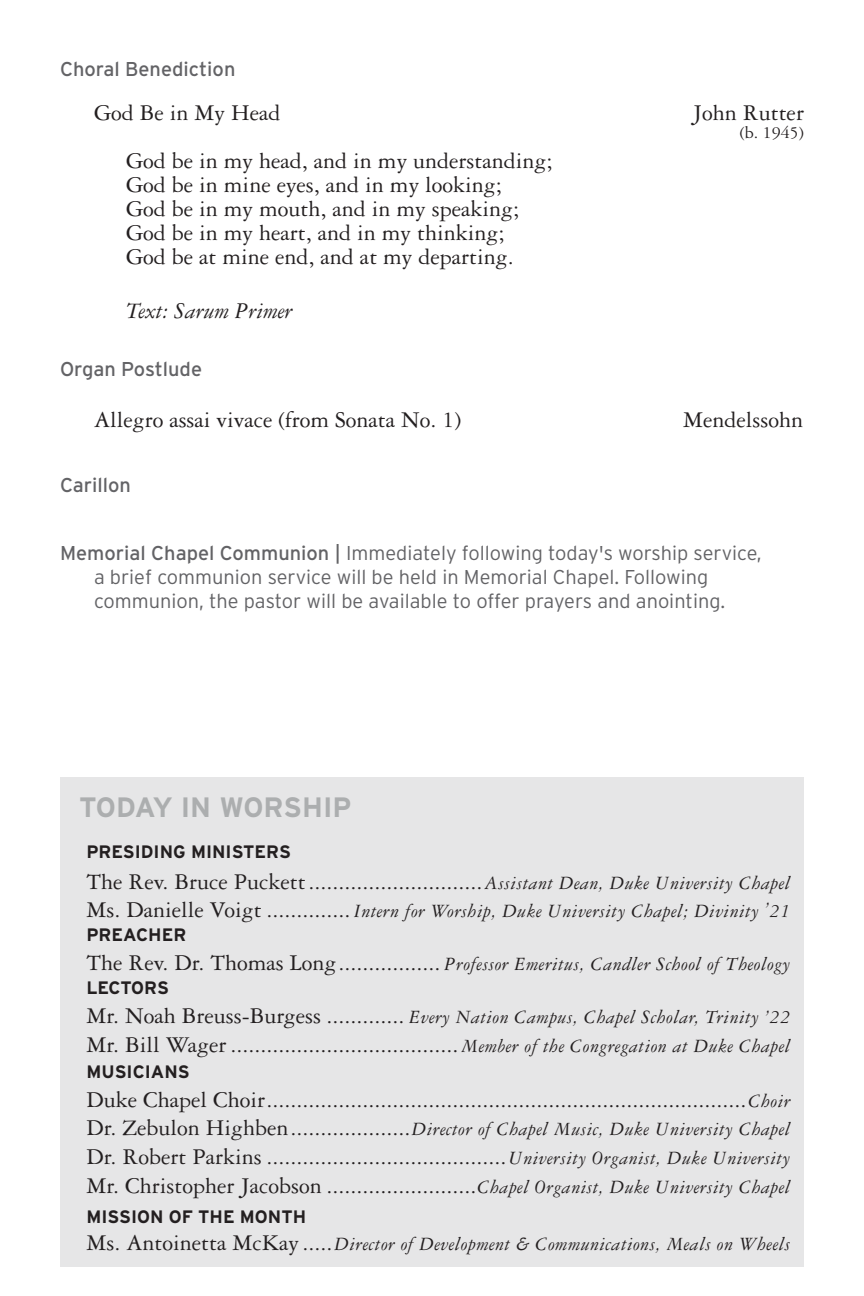
<style>
.page{position:relative;width:864px;height:1296px;background:#fff}
.page>*{position:absolute;margin:0;border:0;box-sizing:border-box;transform-origin:0 0}
.Header_1{font:700 28px "Interstate";color:#acaeaf}
.Tabbed_Leader{font:24px "Garamond 3 LT Std";color:#231f20}
.Header_2{font:24px "Garamond 3 LT Std";color:#231f20}
.Header_2-2{font:italic 24px "Garamond 3 LT Std";color:#231f20}
.Tabbed_Leader-2{font:italic 20px "Garamond 3 LT Std";letter-spacing:.025em;color:#231f20}
.Header_2-3{font:300 20px/24px "Interstate";color:#636366}
.Header_2-4{font:20px "Interstate";color:#636366}
.Tabbed_Leader-3{font:700 18px "Interstate";color:#231f20}
.Header_2-5{font:18px "Garamond 3 LT Std";color:#231f20}
.s1{font-weight:400}
.s2{font-style:italic;font-size:20px}
.s3{font-style:normal;font-size:24px}
</style>
<div class="page">
<div style="left:60px;top:778px;width:744px;height:489px;background:#e6e6e7"></div>
<p class="Header_2-4" style="left:60px;top:58px;width:177px">Choral Benediction</p>
<p class="Header_2" style="left:94px;top:100px;width:188px">God Be in My Head</p>
<p class="Header_2" style="left:693px;top:100px;width:113px">John Rutter</p>
<p class="Header_2-5" style="left:740px;top:123px;width:66px">(b. 1945)</p>
<p class="Header_2" style="left:126px;top:148px;width:428px">God be in my head, and in my understanding;</p>
<p class="Header_2" style="left:126px;top:172px;width:377px">God be in mine eyes, and in my looking;</p>
<p class="Header_2" style="left:126px;top:196px;width:395px">God be in my mouth, and in my speaking;</p>
<p class="Header_2" style="left:126px;top:220px;width:380px">God be in my heart, and in my thinking;</p>
<p class="Header_2" style="left:126px;top:244px;width:389px">God be at mine end, and at my departing.</p>
<p class="Header_2-2" style="left:126px;top:298px;width:168px">Text: Sarum Primer</p>
<p class="Header_2-4" style="left:60px;top:358px;width:144px">Organ Postlude</p>
<p class="Header_2" style="left:94px;top:407px;width:369px">Allegro assai vivace (from Sonata No. 1)</p>
<p class="Header_2" style="left:683px;top:407px;width:121px">Mendelssohn</p>
<p class="Header_2-4" style="left:60px;top:474px;width:72px">Carillon</p>
<p class="Header_2-3" style="left:94px;top:541px;width:669px;text-indent:-34px"><span class="s1">Memorial Chapel Communion |</span> Immediately following today's worship service, a brief communion service will be held in Memorial Chapel. Following communion, the pastor will be available to offer prayers and anointing.</p>
<p class="Header_1" style="left:79px;top:791px;width:274px">TODAY IN WORSHIP</p>
<p class="Tabbed_Leader-3" style="left:86px;top:841px;width:206px">PRESIDING MINISTERS</p>
<p class="Tabbed_Leader" style="left:86px;top:868px;width:706px">The Rev. Bruce Puckett.............................<span class="s2">Assistant Dean, Duke University Chapel</span></p>
<p class="Tabbed_Leader-2" style="left:86px;top:901px;width:706px"><span class="s3">Ms. Danielle Voigt ..............</span> Intern for Worship, Duke University Chapel; Divinity ’21</p>
<p class="Tabbed_Leader-3" style="left:86px;top:925px;width:101px">PREACHER</p>
<p class="Tabbed_Leader-2" style="left:86px;top:953px;width:706px"><span class="s3">The Rev. Dr. Thomas Long.................</span> Professor Emeritus, Candler School of Theology</p>
<p class="Tabbed_Leader-3" style="left:86px;top:978px;width:84px">LECTORS</p>
<p class="Tabbed_Leader-2" style="left:86px;top:1006px;width:706px"><span class="s3">Mr. Noah Breuss-Burgess .............</span> Every Nation Campus, Chapel Scholar, Trinity ’22</p>
<p class="Tabbed_Leader" style="left:86px;top:1032px;width:706px">Mr. Bill Wager ...................................... <span class="s2">Member of the Congregation at Duke Chapel</span></p>
<p class="Tabbed_Leader-3" style="left:86px;top:1061px;width:105px">MUSICIANS</p>
<p class="Tabbed_Leader" style="left:86px;top:1086px;width:706px">Duke Chapel Choir................................................................................<span class="s2">Choir</span></p>
<p class="Tabbed_Leader-2" style="left:86px;top:1119px;width:706px"><span class="s3">Dr. Zebulon Highben....................</span>Director of Chapel Music, Duke University Chapel</p>
<p class="Tabbed_Leader" style="left:86px;top:1144px;width:706px">Dr. Robert Parkins ........................................<span class="s2">University Organist, Duke University</span></p>
<p class="Tabbed_Leader" style="left:86px;top:1173px;width:706px">Mr. Christopher Jacobson .........................<span class="s2">Chapel Organist, Duke University Chapel</span></p>
<p class="Tabbed_Leader-3" style="left:86px;top:1207px;width:221px">MISSION OF THE MONTH</p>
<p class="Tabbed_Leader-2" style="left:86px;top:1233px;width:706px"><span class="s3">Ms. Antoinetta McKay .....</span>Director of Development &amp; Communications, Meals on Wheels</p>
</div>
